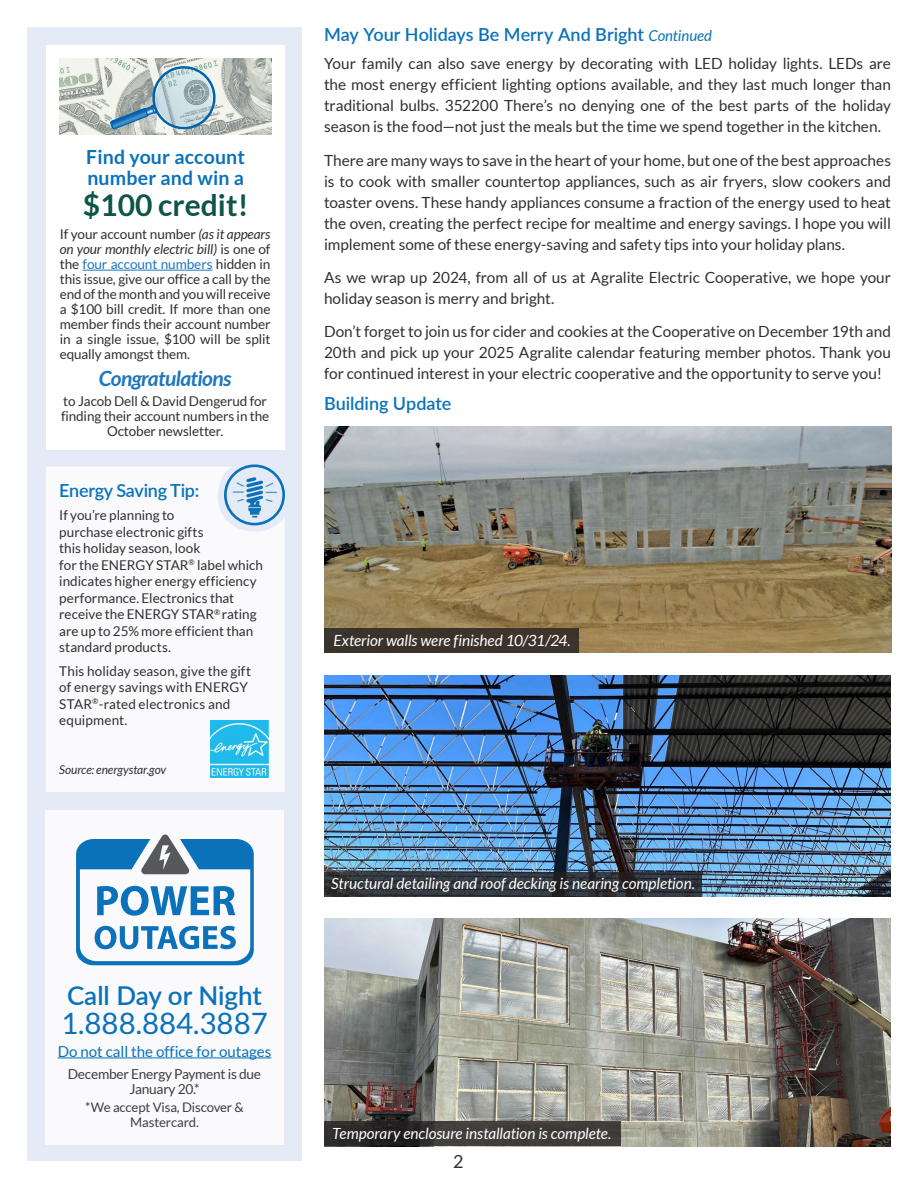
<style>
.page{position:relative;width:918px;height:1188px;background:#fff}
.page>*{position:absolute;margin:0;border:0;box-sizing:border-box;transform-origin:0 0}
.t1{font:700 30px "Lato";color:#0d5548}
.Board_of_Directors{font:29.4px "Lato";color:#0b72ba}
.Board_of_Directors-2{font:600 25.95px "Lato";color:#0b72ba}
.Body{font:italic 700 21px "Lato";letter-spacing:-.03em;color:#1e76bd}
.t2{font:700 19.5px/21px "Lato";letter-spacing:.01em;color:#0b72ba}
.Titles{font:600 18px "Lato";color:#0b72ba}
.Energy_Saving_Tip{font:600 18px "Lato";letter-spacing:-.015em;color:#0b72ba}
.t3{font:18px "Lato";color:#312f30}
.Titles-2{font:15.3px/21px "Lato";letter-spacing:-.005em;color:#312f30;text-align:justify}
.Titles-3{font:italic 15.3px "Lato";letter-spacing:-.005em;color:#fff}
.Board_of_Directors-3{font:15.15px "Lato";color:#0b72ba}
.Board_of_Directors-4{font:13.8px/15px "Lato";letter-spacing:-.02em;color:#3e3e3f;text-align:center}
.Body-2{font:13.5px/15px "Lato";letter-spacing:-.01em;color:#312f30;text-align:justify}
.Energy_Saving_Tip-2{font:13.5px/16.5px "Lato";letter-spacing:.005em;color:#312f30}
.Board_of_Directors-5{font:13.2px/15px "Lato";letter-spacing:-.01em;color:#3e3e3f;text-align:center}
.Energy_Saving_Tip-3{font:italic 12px "Lato";letter-spacing:-.01em;color:#312f30}
.s1{font-style:italic}
.s2{color:#1e76bd}
.s3{font-weight:400;font-style:italic;font-size:15px}
</style>
<div class="page">
<div style="left:27px;top:27px;width:274px;height:1134px;background:#e5ebf6"></div>
<div style="left:27px;top:27px;width:275px;height:660px;background:#e5ebf6"></div>
<div style="left:46px;top:45px;width:238px;height:404px;background:#fff"></div>
<img style="left:59px;top:59px;width:213px;height:76px">
<svg style="left:110px;top:62px;width:110px;height:72px;background:#b2c5ca"></svg>
<hr style="left:83px;top:270px;width:130px;height:1px;background:#1e76bd">
<div style="left:46px;top:810px;width:238px;height:334px;background:#fafafd"></div>
<hr style="left:58px;top:1057px;width:213px;height:1px;background:#0b72ba">
<svg style="left:76px;top:834px;width:178px;height:131px"></svg>
<div style="left:46px;top:467px;width:239px;height:325px;background:#fafafd"></div>
<div style="left:224px;top:464px;width:61px;height:61px;border:3px solid #0b72ba;border-radius:50%"></div>
<svg style="left:221px;top:475px;width:55px;height:42px"></svg>
<img style="left:324px;top:427px;width:568px;height:225px">
<img style="left:324px;top:675px;width:567px;height:221px">
<div style="left:324px;top:628px;width:254px;height:25px;background:#3b342b"></div>
<img style="left:324px;top:918px;width:567px;height:228px">
<svg style="left:324px;top:872px;width:378px;height:24px;background:#2f3338"></svg>
<svg style="left:324px;top:1122px;width:297px;height:24px;background:#373432"></svg>
<img style="left:211px;top:720px;width:58px;height:57px">
<p class="t2" style="left:86px;top:146px;width:160px">Find your account number and win a</p>
<p class="t1" style="left:83px;top:188px;width:167px">$100 credit!</p>
<p class="Body-2" style="left:60px;top:227px;width:212px">If your account number <span class="s1">(as it appears on your monthly electric bill)</span> is one of the <span class="s2">four account numbers</span> hidden in this issue, give our office a call by the end of the month and you will receive a $100 bill credit. If more than one member finds their account number in a single issue, $100 will be split equally amongst them.</p>
<p class="Body" style="left:99px;top:366px;width:134px">Congratulations</p>
<p class="Body-2" style="left:61px;top:393px;width:210px;text-align:center">to Jacob Dell &amp; David Dengerud for finding their account numbers in the<br>October newsletter.</p>
<p class="Energy_Saving_Tip" style="left:59px;top:477px;width:142px">Energy Saving Tip:</p>
<p class="Energy_Saving_Tip-2" style="left:59px;top:507px;width:205px">If you’re planning to<br>purchase electronic gifts<br>this holiday season, look<br>for the ENERGY STAR<sup>®</sup> label which indicates higher energy efficiency performance. Electronics that receive the ENERGY STAR<sup>®</sup> rating are up to 25% more efficient than standard products.</p>
<p class="Energy_Saving_Tip-2" style="left:59px;top:662px;width:193px">This holiday season, give the gift of energy savings with ENERGY<br>STAR<sup>®</sup>-rated electronics and equipment.</p>
<p class="Energy_Saving_Tip-3" style="left:59px;top:763px;width:108px">Source: energystar.gov</p>
<p class="Board_of_Directors-2" style="left:67px;top:976px;width:196px">Call Day or Night</p>
<p class="Board_of_Directors" style="left:61px;top:1007px;width:208px">1.888.884.3887</p>
<p class="Board_of_Directors-3" style="left:58px;top:1043px;width:215px">Do not call the office for outages</p>
<p class="Board_of_Directors-4" style="left:68px;top:1066px;width:195px">December Energy Payment is due<br>January 20.*</p>
<p class="Board_of_Directors-5" style="left:85px;top:1100px;width:160px">*We accept Visa, Discover &amp;<br>Mastercard.</p>
<p class="Titles" style="left:324px;top:22px;width:390px">May Your Holidays Be Merry And Bright <span class="s3">Continued</span></p>
<p class="Titles-2" style="left:324px;top:53px;width:569px">Your family can also save energy by decorating with LED holiday lights. LEDs are the most energy efficient lighting options available, and they last much longer than traditional bulbs. 352200 There’s no denying one of the best parts of the holiday season is the food—not just the meals but the time we spend together in the kitchen.</p>
<p class="Titles-2" style="left:324px;top:150px;width:569px">There are many ways to save in the heart of your home, but one of the best approaches is to cook with smaller countertop appliances, such as air fryers, slow cookers and toaster ovens. These handy appliances consume a fraction of the energy used to heat the oven, creating the perfect recipe for mealtime and energy savings. I hope you will implement some of these energy-saving and safety tips into your holiday plans.</p>
<p class="Titles-2" style="left:324px;top:267px;width:568px">As we wrap up 2024, from all of us at Agralite Electric Cooperative, we hope your holiday season is merry and bright.</p>
<p class="Titles-2" style="left:324px;top:321px;width:568px">Don’t forget to join us for cider and cookies at the Cooperative on December 19th and 20th and pick up your 2025 Agralite calendar featuring member photos. Thank you for continued interest in your electric cooperative and the opportunity to serve you!</p>
<p class="Titles" style="left:324px;top:390px;width:129px">Building Update</p>
<p class="Titles-3" style="left:333px;top:632px;width:239px">Exterior walls were finished 10/31/24.</p>
<p class="Titles-3" style="left:331px;top:875px;width:365px">Structural detailing and roof decking is nearing completion.</p>
<p class="Titles-3" style="left:332px;top:1125px;width:281px">Temporary enclosure installation is complete.</p>
<p class="t3" style="left:453px;top:1151px;width:12px">2</p>
</div>
